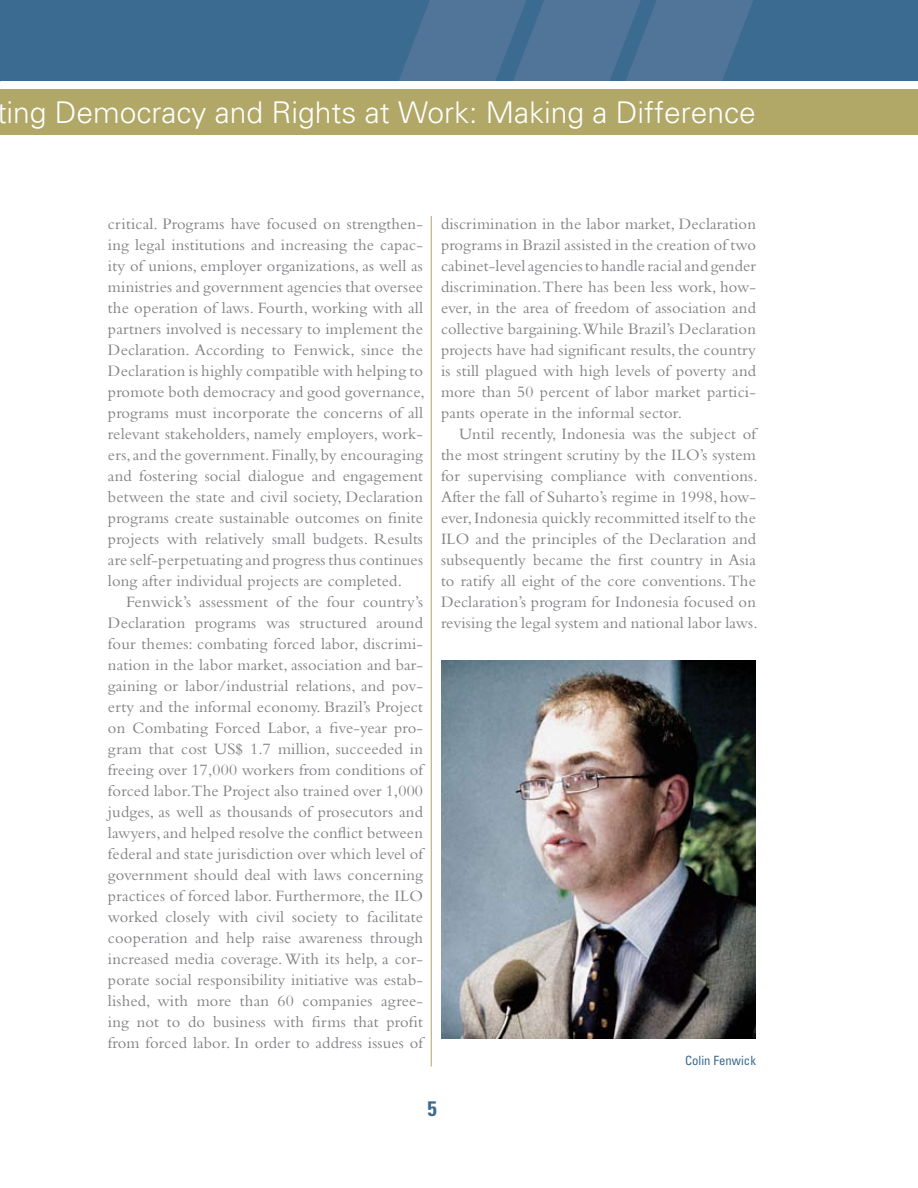
<style>
.page{position:relative;width:918px;height:1188px;background:#fff}
.page>*{position:absolute;margin:0;border:0;box-sizing:border-box;transform-origin:0 0}
.t1{font:300 30px "Univers";color:#fff}
.t2{font:700 condensed 21px "Univers";color:#3c6b91}
.t3{font:16.5px/21px "Bembo";letter-spacing:.01em;color:#807f83;text-align:justify}
.t4{font:condensed 12.75px "Univers";color:#3c6b91}
</style>
<div class="page">
<div style="left:0;top:0;width:918px;height:81px;background:#3c6b91"></div>
<div style="left:0;top:90px;width:918px;height:45px;background:#b1a767"></div>
<svg style="left:399px;top:0;width:354px;height:81px"></svg>
<hr style="left:431px;top:216px;width:1px;height:850px;background:#b1a767">
<img style="left:441px;top:660px;width:315px;height:378px">
<h1 class="t1" style="left:-4px;top:94px;width:761px">ting Democracy and Rights at Work: Making a Difference</h1>
<p class="t3" style="left:108px;top:213px;width:318px">critical. Programs have focused on strengthen&shy;ing legal institutions and increasing the capac&shy;ity of unions, employer organizations, as well as ministries and government agencies that oversee the operation of laws. Fourth, working with all partners involved is necessary to implement the Declaration. According to Fenwick, since the Declaration is highly compatible with helping to promote both democracy and good governance, programs must incorporate the concerns of all relevant stakeholders, namely employers, work&shy;ers, and the government. Finally, by encouraging and fostering social dialogue and engagement between the state and civil society, Declaration programs create sustainable outcomes on finite projects with relatively small budgets. Results are self-perpetuating and progress thus continues long after individual projects are completed.</p>
<p class="t3" style="left:108px;top:591px;width:317px;text-indent:18px">Fenwick’s assessment of the four country’s Declaration programs was structured around four themes: combating forced labor, discrimi&shy;nation in the labor market, association and bar&shy;gaining or labor/industrial relations, and pov&shy;erty and the informal economy. Brazil’s Project on Combating Forced Labor, a five-year pro&shy;gram that cost US$ 1.7 million, succeeded in freeing over 17,000 workers from conditions of forced labor. The Project also trained over 1,000 judges, as well as thousands of prosecutors and lawyers, and helped resolve the conflict between federal and state jurisdiction over which level of government should deal with laws concerning practices of forced labor. Furthermore, the ILO worked closely with civil society to facilitate cooperation and help raise awareness through increased media coverage. With its help, a cor&shy;porate social responsibility initiative was estab&shy;lished, with more than 60 companies agree&shy;ing not to do business with firms that profit from forced labor. In order to address issues of</p>
<p class="t3" style="left:441px;top:213px;width:317px">discrimination in the labor market, Declaration programs in Brazil assisted in the creation of two cabinet-level agencies to handle racial and gender discrimination. There has been less work, how&shy;ever, in the area of freedom of association and collective bargaining. While Brazil’s Declaration projects have had significant results, the country is still plagued with high levels of poverty and more than 50 percent of labor market partici&shy;pants operate in the informal sector.</p>
<p class="t3" style="left:441px;top:423px;width:318px;text-indent:18px">Until recently, Indonesia was the subject of the most stringent scrutiny by the ILO’s system for supervising compliance with conventions.<br>After the fall of Suharto’s regime in 1998, how&shy;ever, Indonesia quickly recommitted itself to the ILO and the principles of the Declaration and subsequently became the first country in Asia to ratify all eight of the core conventions. The Declaration’s program for Indonesia focused on revising the legal system and national labor laws.</p>
<p class="t4" style="left:685px;top:1052px;width:72px">Colin Fenwick</p>
<p class="t2" style="left:427px;top:1095px;width:11px">5</p>
</div>
